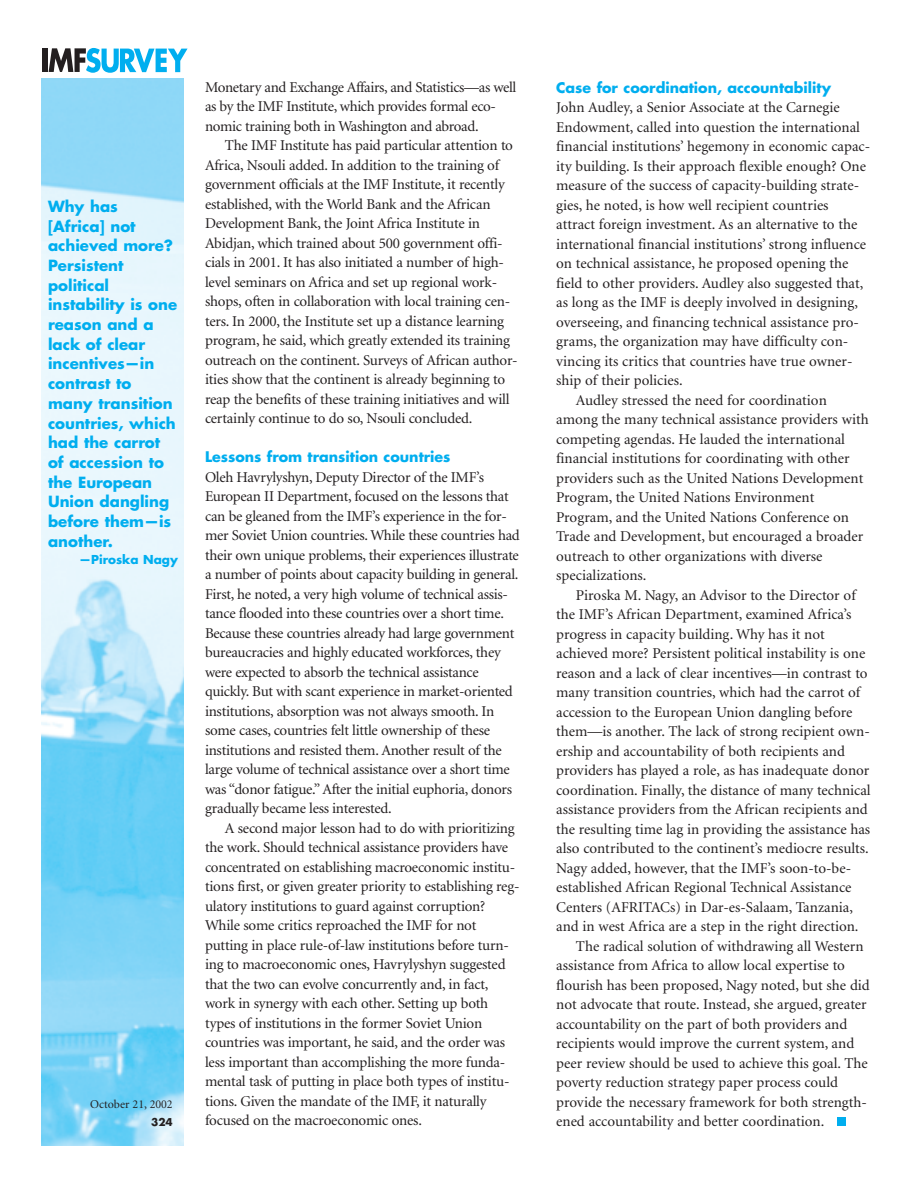
<style>
.page{position:relative;width:918px;height:1188px;background:#fff}
.page>*{position:absolute;margin:0;border:0;box-sizing:border-box;transform-origin:0 0}
.t1{font:15px/19.5px "Minion";letter-spacing:-.015em;color:#231f20}
.t2{font:700 15px/19.6px "Futura";color:#00aeef}
.t3{font:700 14.25px "Futura";color:#00aeef}
.t4{font:12px "Minion";color:#231f20}
.t5{font:700 12px "Futura";color:#00aeef}
.t6{font:700 10.5px "Futura";color:#231f20}
</style>
<div class="page">
<div style="left:43px;top:48px;width:5px;height:24px;background:#231f20"></div>
<svg style="left:49px;top:48px;width:139px;height:24px"></svg>
<img style="left:42px;top:79px;width:141px;height:1067px">
<div style="left:837px;top:1117px;width:9px;height:9px;background:#00aeef"></div>
<p class="t2" style="left:48px;top:198px;width:131px">Why has [Africa] not achieved more?<br>Persistent political instability is one reason and a lack of clear incentives—in contrast to many transition countries, which had the carrot of accession to the European<br>Union dangling before them—is another.</p>
<p class="t5" style="left:79px;top:554px;width:100px">—Piroska Nagy</p>
<p class="t4" style="left:90px;top:1100px;width:84px">October 21, 2002</p>
<p class="t6" style="left:151px;top:1118px;width:23px">324</p>
<p class="t1" style="left:205px;top:78px;width:313px">Monetary and Exchange Affairs, and Statistics—as well as by the IMF Institute, which provides formal eco&shy;nomic training both in Washington and abroad.</p>
<p class="t1" style="left:205px;top:137px;width:314px;text-indent:20px">The IMF Institute has paid particular attention to Africa, Nsouli added. In addition to the training of government officials at the IMF Institute, it recently established, with the World Bank and the African Development Bank, the Joint Africa Institute in Abidjan, which trained about 500 government offi&shy;cials in 2001. It has also initiated a number of high&shy;level seminars on Africa and set up regional work&shy;shops, often in collaboration with local training cen&shy;ters. In 2000, the Institute set up a distance learning program, he said, which greatly extended its training outreach on the continent. Surveys of African author&shy;ities show that the continent is already beginning to reap the benefits of these training initiatives and will certainly continue to do so, Nsouli concluded.</p>
<p class="t3" style="left:205px;top:450px;width:247px">Lessons from transition countries</p>
<p class="t1" style="left:205px;top:468px;width:316px">Oleh Havrylyshyn, Deputy Director of the IMF’s European II Department, focused on the lessons that can be gleaned from the IMF’s experience in the for&shy;mer Soviet Union countries. While these countries had their own unique problems, their experiences illustrate a number of points about capacity building in general.<br>First, he noted, a very high volume of technical assis&shy;tance flooded into these countries over a short time.<br>Because these countries already had large government bureaucracies and highly educated workforces, they were expected to absorb the technical assistance quickly. But with scant experience in market-oriented institutions, absorption was not always smooth. In some cases, countries felt little ownership of these institutions and resisted them. Another result of the large volume of technical assistance over a short time was “donor fatigue.” After the initial euphoria, donors gradually became less interested.</p>
<p class="t1" style="left:205px;top:819px;width:316px;text-indent:20px">A second major lesson had to do with prioritizing the work. Should technical assistance providers have concentrated on establishing macroeconomic institu&shy;tions first, or given greater priority to establishing reg&shy;ulatory institutions to guard against corruption?<br>While some critics reproached the IMF for not putting in place rule-of-law institutions before turn&shy;ing to macroeconomic ones, Havrylyshyn suggested that the two can evolve concurrently and, in fact, work in synergy with each other. Setting up both types of institutions in the former Soviet Union countries was important, he said, and the order was less important than accomplishing the more funda&shy;mental task of putting in place both types of institu&shy;tions. Given the mandate of the IMF, it naturally focused on the macroeconomic ones.</p>
<p class="t3" style="left:556px;top:81px;width:276px">Case for coordination, accountability</p>
<p class="t1" style="left:556px;top:99px;width:285px">John Audley, a Senior Associate at the Carnegie</p>
<p class="t1" style="left:556px;top:119px;width:305px">Endowment, called into question the international</p>
<p class="t1" style="left:556px;top:138px;width:316px">financial institutions’ hegemony in economic capac-</p>
<p class="t1" style="left:556px;top:158px;width:311px">ity building. Is their approach flexible enough? One</p>
<p class="t1" style="left:556px;top:177px;width:304px">measure of the success of capacity-building strate-</p>
<p class="t1" style="left:556px;top:197px;width:274px">gies, he noted, is how well recipient countries</p>
<p class="t1" style="left:556px;top:216px;width:303px">attract foreign investment. As an alternative to the</p>
<p class="t1" style="left:556px;top:236px;width:311px">international financial institutions’ strong influence</p>
<p class="t1" style="left:556px;top:255px;width:294px">on technical assistance, he proposed opening the</p>
<p class="t1" style="left:556px;top:275px;width:309px">field to other providers. Audley also suggested that,</p>
<p class="t1" style="left:556px;top:294px;width:303px">as long as the IMF is deeply involved in designing,</p>
<p class="t1" style="left:556px;top:314px;width:304px">overseeing, and financing technical assistance pro-</p>
<p class="t1" style="left:556px;top:333px;width:294px">grams, the organization may have difficulty con-</p>
<p class="t1" style="left:556px;top:353px;width:298px">vincing its critics that countries have true owner-</p>
<p class="t1" style="left:556px;top:372px;width:128px">ship of their policies.</p>
<p class="t1" style="left:576px;top:392px;width:252px">Audley stressed the need for coordination</p>
<p class="t1" style="left:556px;top:411px;width:314px">among the many technical assistance providers with</p>
<p class="t1" style="left:556px;top:431px;width:290px">competing agendas. He lauded the international</p>
<p class="t1" style="left:556px;top:450px;width:295px">financial institutions for coordinating with other</p>
<p class="t1" style="left:556px;top:470px;width:309px">providers such as the United Nations Development</p>
<p class="t1" style="left:556px;top:489px;width:260px">Program, the United Nations Environment</p>
<p class="t1" style="left:556px;top:509px;width:294px">Program, and the United Nations Conference on</p>
<p class="t1" style="left:556px;top:528px;width:309px">Trade and Development, but encouraged a broader</p>
<p class="t1" style="left:556px;top:548px;width:268px">outreach to other organizations with diverse</p>
<p class="t1" style="left:556px;top:567px;width:92px">specializations.</p>
<p class="t1" style="left:576px;top:587px;width:281px">Piroska M. Nagy, an Advisor to the Director of</p>
<p class="t1" style="left:556px;top:606px;width:297px">the IMF’s African Department, examined Africa’s</p>
<p class="t1" style="left:556px;top:626px;width:270px">progress in capacity building. Why has it not</p>
<p class="t1" style="left:556px;top:645px;width:311px">achieved more? Persistent political instability is one</p>
<p class="t1" style="left:556px;top:665px;width:313px">reason and a lack of clear incentives—in contrast to</p>
<p class="t1" style="left:556px;top:684px;width:306px">many transition countries, which had the carrot of</p>
<p class="t1" style="left:556px;top:704px;width:298px">accession to the European Union dangling before</p>
<p class="t1" style="left:556px;top:723px;width:315px">them—is another. The lack of strong recipient own-</p>
<p class="t1" style="left:556px;top:743px;width:290px">ership and accountability of both recipients and</p>
<p class="t1" style="left:556px;top:762px;width:315px">providers has played a role, as has inadequate donor</p>
<p class="t1" style="left:556px;top:782px;width:316px">coordination. Finally, the distance of many technical</p>
<p class="t1" style="left:556px;top:801px;width:313px">assistance providers from the African recipients and</p>
<p class="t1" style="left:556px;top:821px;width:316px">the resulting time lag in providing the assistance has</p>
<p class="t1" style="left:556px;top:840px;width:314px">also contributed to the continent’s mediocre results.</p>
<p class="t1" style="left:556px;top:860px;width:296px">Nagy added, however, that the IMF’s soon-to-be-</p>
<p class="t1" style="left:556px;top:879px;width:297px">established African Regional Technical Assistance</p>
<p class="t1" style="left:556px;top:899px;width:298px">Centers (AFRITACs) in Dar-es-Salaam, Tanzania,</p>
<p class="t1" style="left:556px;top:918px;width:304px">and in west Africa are a step in the right direction.</p>
<p class="t1" style="left:576px;top:938px;width:289px">The radical solution of withdrawing all Western</p>
<p class="t1" style="left:556px;top:957px;width:290px">assistance from Africa to allow local expertise to</p>
<p class="t1" style="left:556px;top:977px;width:315px">flourish has been proposed, Nagy noted, but she did</p>
<p class="t1" style="left:556px;top:996px;width:312px">not advocate that route. Instead, she argued, greater</p>
<p class="t1" style="left:556px;top:1016px;width:293px">accountability on the part of both providers and</p>
<p class="t1" style="left:556px;top:1035px;width:300px">recipients would improve the current system, and</p>
<p class="t1" style="left:556px;top:1055px;width:313px">peer review should be used to achieve this goal. The</p>
<p class="t1" style="left:556px;top:1074px;width:283px">poverty reduction strategy paper process could</p>
<p class="t1" style="left:556px;top:1094px;width:312px">provide the necessary framework for both strength-</p>
<p class="t1" style="left:556px;top:1113px;width:270px">ened accountability and better coordination.</p>
</div>
